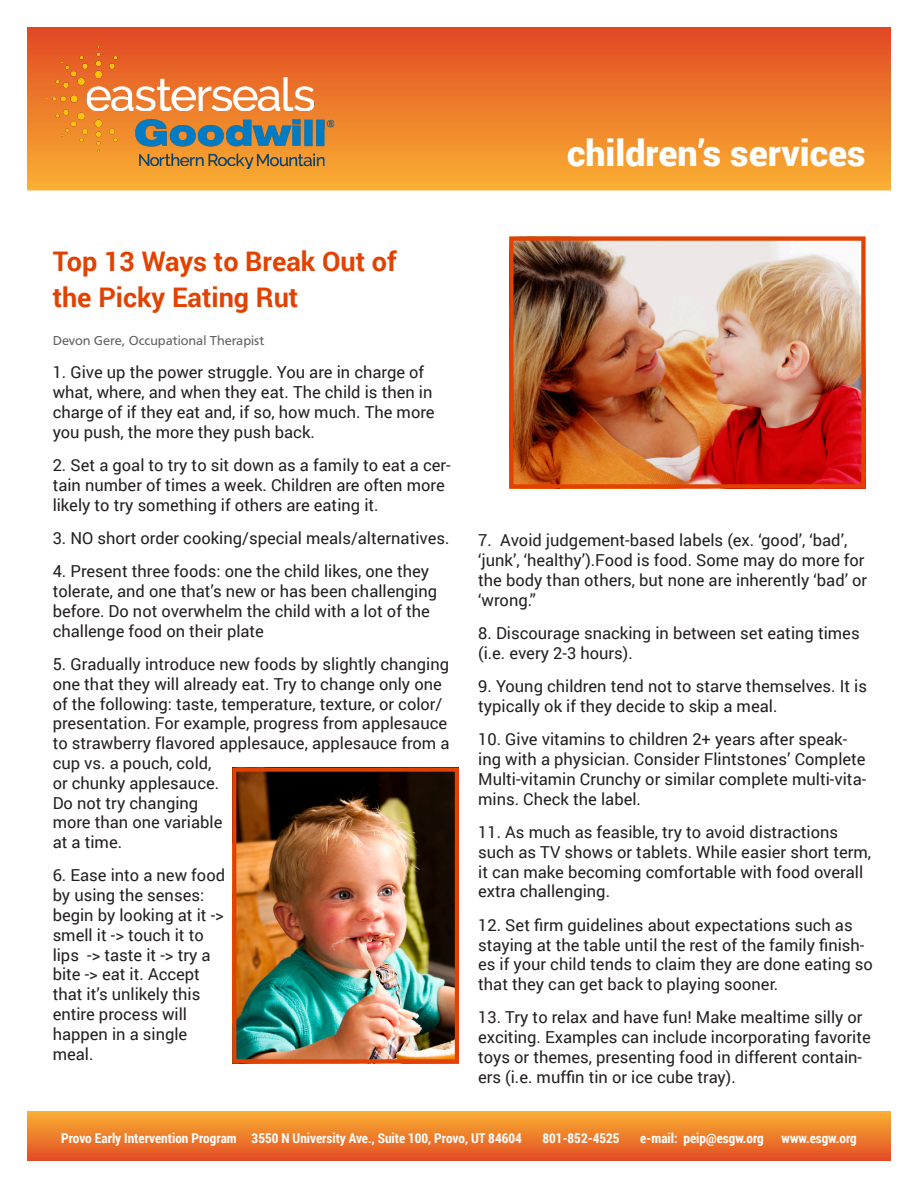
<style>
.page{position:relative;width:918px;height:1188px;background:#fff}
.page>*{position:absolute;margin:0;border:0;box-sizing:border-box;transform-origin:0 0}
.t1{font:900 36px "Roboto";color:#fff}
.t2{font:700 27px "Roboto";color:#e24201}
.t3{font:16.5px/19.8px "Roboto";color:#231f20}
.t4{font:700 13.5px "Roboto Condensed";color:#fff}
.t5{font:13.5px "Carto Gothic Std";color:#636366}
</style>
<div class="page">
<div style="left:27px;top:27px;width:864px;height:164px;background:linear-gradient(to bottom,#e14924,#fab032)"></div>
<img style="left:37px;top:32px;width:305px;height:151px">
<img style="left:237px;top:773px;width:217px;height:285px">
<div style="left:232px;top:768px;width:227px;height:295px;border:4px solid #e24201"></div>
<img style="left:514px;top:241px;width:347px;height:243px">
<div style="left:509px;top:236px;width:357px;height:253px;border:4px solid #e24201"></div>
<div style="left:27px;top:1110px;width:864px;height:51px;background:linear-gradient(to bottom,#fbb232,#e24b24)"></div>
<p class="t1" style="left:567px;top:128px;width:300px">children’s services</p>
<p class="t2" style="left:53px;top:243px;width:346px">Top 13 Ways to Break Out of</p>
<p class="t2" style="left:53px;top:279px;width:247px">the Picky Eating Rut</p>
<p class="t5" style="left:53px;top:333px;width:213px">Devon Gere, Occupational Therapist</p>
<p class="t3" style="left:53px;top:362px;width:383px">1. Give up the power struggle. You are in charge of what, where, and when they eat. The child is then in charge of if they eat and, if so, how much. The more you push, the more they push back.</p>
<p class="t3" style="left:53px;top:455px;width:399px">2. Set a goal to try to sit down as a family to eat a cer&shy;tain number of times a week. Children are often more likely to try something if others are eating it.</p>
<p class="t3" style="left:53px;top:528px;width:398px">3. NO short order cooking/special meals/alternatives.</p>
<p class="t3" style="left:53px;top:561px;width:386px">4. Present three foods: one the child likes, one they tolerate, and one that’s new or has been challenging before. Do not overwhelm the child with a lot of the challenge food on their plate</p>
<p class="t3" style="left:53px;top:654px;width:398px">5. Gradually introduce new foods by slightly changing one that they will already eat. Try to change only one of the following: taste, temperature, texture, or color/ presentation. For example, progress from applesauce to strawberry flavored applesauce, applesauce from a cup vs. a pouch, cold,<br>or chunky applesauce.<br>Do not try changing<br>more than one variable<br>at a time.</p>
<p class="t3" style="left:53px;top:865px;width:174px">6. Ease into a new food by using the senses: begin by looking at it -&gt; smell it -&gt; touch it to lips -&gt; taste it -&gt; try a bite -&gt; eat it. Accept that it’s unlikely this entire process will happen in a single meal.</p>
<p class="t3" style="left:478px;top:530px;width:391px">7. Avoid judgement-based labels (ex. ‘good’, ‘bad’, ‘junk’, ‘healthy’).Food is food. Some may do more for the body than others, but none are inherently ‘bad’ or ‘wrong.”</p>
<p class="t3" style="left:478px;top:623px;width:383px">8. Discourage snacking in between set eating times (i.e. every 2-3 hours).</p>
<p class="t3" style="left:478px;top:676px;width:390px">9. Young children tend not to starve themselves. It is typically ok if they decide to skip a meal.</p>
<p class="t3" style="left:478px;top:729px;width:390px">10. Give vitamins to children 2+ years after speak&shy;ing with a physician. Consider Flintstones’ Complete Multi-vitamin Crunchy or similar complete multi-vita&shy;mins. Check the label.</p>
<p class="t3" style="left:478px;top:822px;width:394px">11. As much as feasible, try to avoid distractions such as TV shows or tablets. While easier short term, it can make becoming comfortable with food overall extra challenging.</p>
<p class="t3" style="left:478px;top:914px;width:396px">12. Set firm guidelines about expectations such as staying at the table until the rest of the family finish&shy;es if your child tends to claim they are done eating so that they can get back to playing sooner.</p>
<p class="t3" style="left:478px;top:1007px;width:394px">13. Try to relax and have fun! Make mealtime silly or exciting. Examples can include incorporating favorite toys or themes, presenting food in different contain&shy;ers (i.e. muffin tin or ice cube tray).</p>
<p class="t4" style="left:61px;top:1128px;width:462px">Provo Early Intervention Program 3550 N University Ave., Suite 100, Provo, UT 84604</p>
<p class="t4" style="left:543px;top:1128px;width:79px">801-852-4525</p>
<p class="t4" style="left:640px;top:1128px;width:125px">e-mail: peip@esgw.org</p>
<p class="t4" style="left:782px;top:1128px;width:77px">www.esgw.org</p>
</div>
